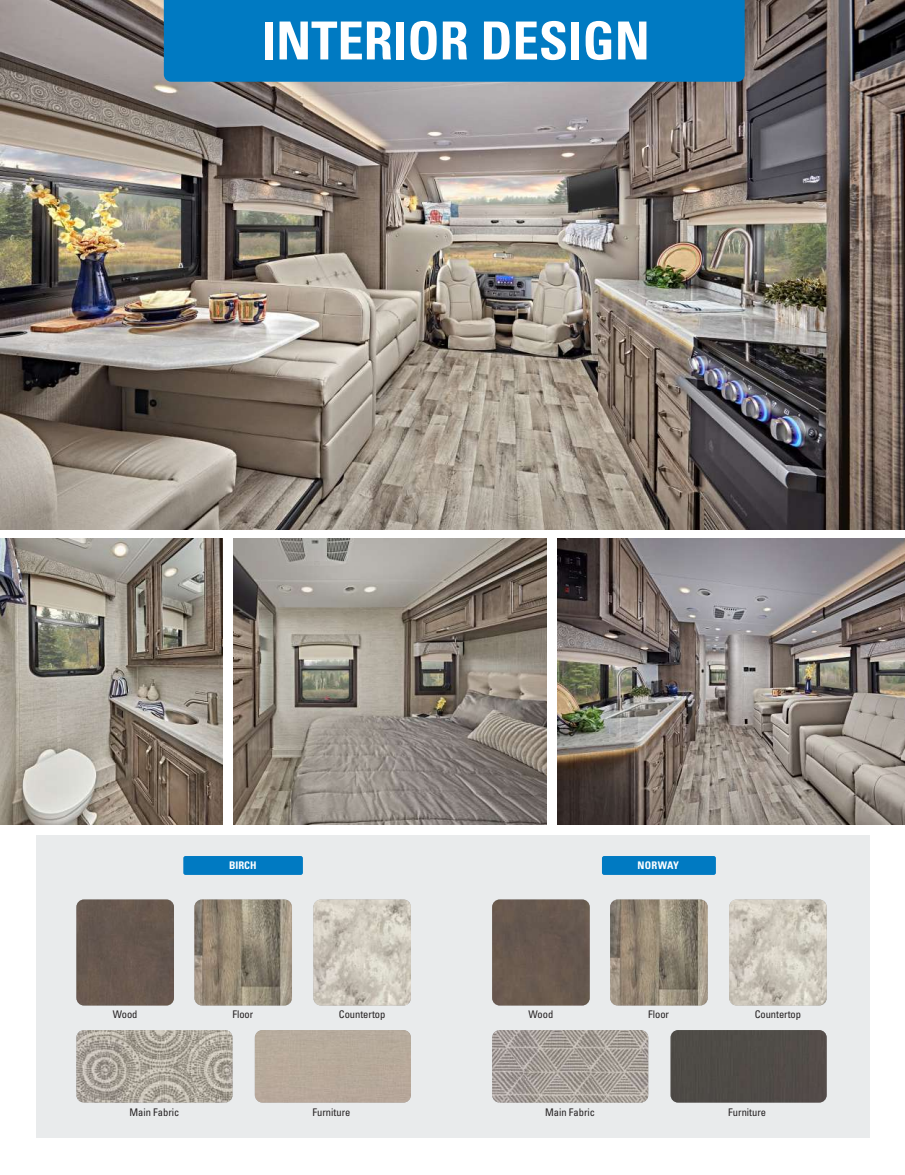
<style>
.page{position:relative;width:905px;height:1175px;background:#fff}
.page>*{position:absolute;margin:0;border:0;box-sizing:border-box;transform-origin:0 0}
.t1{font:700 condensed 52.5px "Univers LT Std";color:#fff}
.t2{font:condensed 10.5px "Univers LT Std";color:#231f20}
.t3{font:700 condensed 10.5px "Univers LT Std";color:#fff}
</style>
<div class="page">
<img style="left:1px;top:0;width:903px;height:529px">
<img style="left:557px;top:538px;width:347px;height:286px">
<img style="left:234px;top:538px;width:312px;height:286px">
<img style="left:0;top:538px;width:222px;height:286px">
<div style="left:164px;top:0;width:580px;height:82px;background:#007ac2"></div>
<div style="left:36px;top:835px;width:833px;height:302px;background:#e9ebec"></div>
<div style="left:183px;top:856px;width:120px;height:19px;background:#007ac2;border-radius:2px"></div>
<div style="left:602px;top:856px;width:114px;height:19px;background:#007ac2;border-radius:2px"></div>
<div style="left:76px;top:899px;width:98px;height:106px;background:#67584f"></div>
<img style="left:194px;top:899px;width:98px;height:106px">
<img style="left:313px;top:899px;width:98px;height:106px">
<div style="left:492px;top:899px;width:97px;height:106px;background:#68594f"></div>
<img style="left:610px;top:899px;width:97px;height:106px">
<img style="left:729px;top:899px;width:97px;height:106px">
<img style="left:76px;top:1030px;width:156px;height:72px">
<img style="left:492px;top:1030px;width:156px;height:72px">
<div style="left:670px;top:1030px;width:156px;height:72px;background:#4f4c47"></div>
<h1 class="t1" style="left:261px;top:9px;width:390px">INTERIOR DESIGN</h1>
<p class="t2" style="left:113px;top:1007px;width:26px">Wood</p>
<p class="t3" style="left:229px;top:859px;width:29px">BIRCH</p>
<p class="t3" style="left:637px;top:859px;width:43px">NORWAY</p>
<p class="t2" style="left:232px;top:1007px;width:22px">Floor</p>
<p class="t2" style="left:339px;top:1007px;width:48px">Countertop</p>
<p class="t2" style="left:528px;top:1007px;width:26px">Wood</p>
<p class="t2" style="left:648px;top:1007px;width:22px">Floor</p>
<p class="t2" style="left:754px;top:1007px;width:48px">Countertop</p>
<p class="t2" style="left:129px;top:1105px;width:51px">Main Fabric</p>
<p class="t2" style="left:312px;top:1105px;width:39px">Furniture</p>
<p class="t2" style="left:545px;top:1105px;width:51px">Main Fabric</p>
<p class="t2" style="left:728px;top:1105px;width:39px">Furniture</p>
</div>
